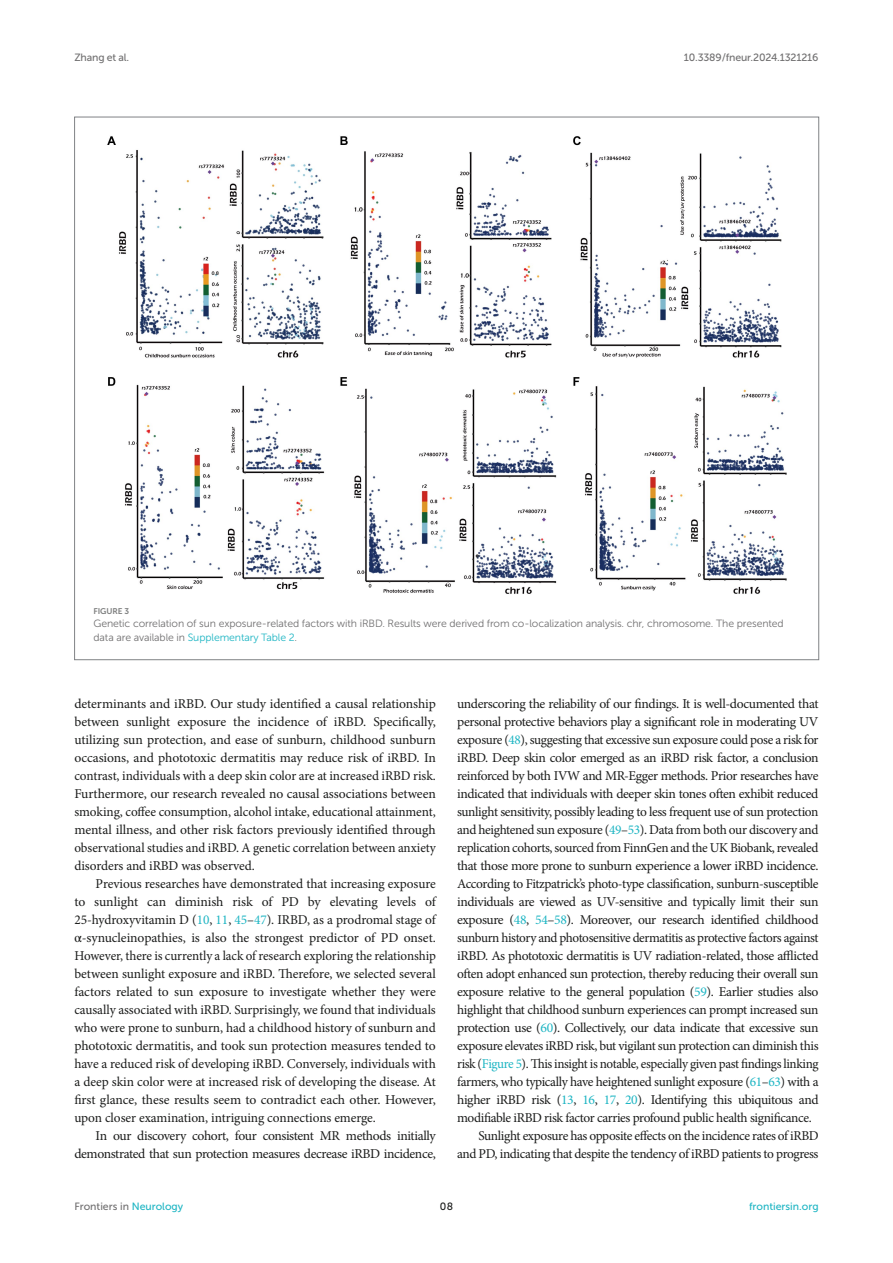
<style>
.page{position:relative;width:893px;height:1263px;background:#fff}
.page>*{position:absolute;margin:0;border:0;box-sizing:border-box;transform-origin:0 0}
.TEXT{font:13.5px/18px "Minion Pro";letter-spacing:-.03em;color:#1b1c1b;text-align:justify}
.TEXT_FLUSH{font:13.5px/18px "Minion Pro";letter-spacing:-.005em;color:#1b1c1b;text-align:justify}
.FIG_LEG{font:10.5px/13.5px "Museo Sans 300";letter-spacing:-.01em;color:#706f70}
.t1{font:10.5px "Museo Sans 500";letter-spacing:-.015em;color:#706f70}
.t2{font:10.5px "Museo Sans 500";color:#1db5c3}
.t3{font:10.5px "Museo Sans 500";color:#1b1c1b}
.FIG_HD{font:8.25px "Museo Sans 700";letter-spacing:-.01em;color:#7e7f7f}
.s1{color:#1db5c3}
.s2{font-family:"STIX General"}
</style>
<div class="page">
<img style="left:107px;top:136px;width:680px;height:458px">
<p class="t1" style="left:74px;top:51px;width:56px">Zhang et al.</p>
<p class="t1" style="left:684px;top:51px;width:136px">10.3389/fneur.2024.1321216</p>
<p class="FIG_HD" style="left:94px;top:606px;width:37px">FIGURE 3</p>
<p class="FIG_LEG" style="left:94px;top:617px;width:692px">Genetic correlation of sun exposure-related factors with iRBD. Results were derived from co-localization analysis. chr, chromosome. The presented data are available in <span class="s1">Supplementary Table 2</span>.</p>
<p class="TEXT_FLUSH" style="left:74px;top:695px;width:363px">determinants and iRBD. Our study identified a causal relationship between sunlight exposure the incidence of iRBD. Specifically, utilizing sun protection, and ease of sunburn, childhood sunburn occasions, and phototoxic dermatitis may reduce risk of iRBD. In contrast, individuals with a deep skin color are at increased iRBD risk.<br>Furthermore, our research revealed no causal associations between smoking, coffee consumption, alcohol intake, educational attainment, mental illness, and other risk factors previously identified through observational studies and iRBD. A genetic correlation between anxiety disorders and iRBD was observed.</p>
<p class="TEXT" style="left:74px;top:875px;width:363px;text-indent:21px">Previous researches have demonstrated that increasing exposure to sunlight can diminish risk of PD by elevating levels of 25-hydroxyvitamin D (<span class="s1">10</span>, <span class="s1">11</span>, <span class="s1">45</span>–<span class="s1">47</span>). IRBD, as a prodromal stage of <span class="s2">α</span>-synucleinopathies, is also the strongest predictor of PD onset.<br>However, there is currently a lack of research exploring the relationship between sunlight exposure and iRBD. Therefore, we selected several factors related to sun exposure to investigate whether they were causally associated with iRBD. Surprisingly, we found that individuals who were prone to sunburn, had a childhood history of sunburn and phototoxic dermatitis, and took sun protection measures tended to have a reduced risk of developing iRBD. Conversely, individuals with a deep skin color were at increased risk of developing the disease. At first glance, these results seem to contradict each other. However, upon closer examination, intriguing connections emerge.</p>
<p class="TEXT" style="left:74px;top:1127px;width:363px;text-align:right">In our discovery cohort, four consistent MR methods initially demonstrated that sun protection measures decrease iRBD incidence,</p>
<p class="TEXT" style="left:457px;top:695px;width:363px">underscoring the reliability of our findings. It is well-documented that personal protective behaviors play a significant role in moderating UV exposure (<span class="s1">48</span>), suggesting that excessive sun exposure could pose a risk for iRBD. Deep skin color emerged as an iRBD risk factor, a conclusion reinforced by both IVW and MR-Egger methods. Prior researches have indicated that individuals with deeper skin tones often exhibit reduced sunlight sensitivity, possibly leading to less frequent use of sun protection and heightened sun exposure (<span class="s1">49</span>–<span class="s1">53</span>). Data from both our discovery and replication cohorts, sourced from FinnGen and the UK Biobank, revealed that those more prone to sunburn experience a lower iRBD incidence.<br>According to Fitzpatrick’s photo-type classification, sunburn-susceptible individuals are viewed as UV-sensitive and typically limit their sun exposure (<span class="s1">48</span>, <span class="s1">54</span>–<span class="s1">58</span>). Moreover, our research identified childhood sunburn history and photosensitive dermatitis as protective factors against iRBD. As phototoxic dermatitis is UV radiation-related, those afflicted often adopt enhanced sun protection, thereby reducing their overall sun exposure relative to the general population (<span class="s1">59</span>). Earlier studies also highlight that childhood sunburn experiences can prompt increased sun protection use (<span class="s1">60</span>). Collectively, our data indicate that excessive sun exposure elevates iRBD risk, but vigilant sun protection can diminish this risk (<span class="s1">Figure 5</span>). This insight is notable, especially given past findings linking farmers, who typically have heightened sunlight exposure (<span class="s1">61</span>–<span class="s1">63</span>) with a higher iRBD risk (<span class="s1">13</span>, <span class="s1">16</span>, <span class="s1">17</span>, <span class="s1">20</span>). Identifying this ubiquitous and modifiable iRBD risk factor carries profound public health significance.</p>
<p class="TEXT" style="left:457px;top:1127px;width:363px;text-align:right">Sunlight exposure has opposite effects on the incidence rates of iRBD and PD, indicating that despite the tendency of iRBD patients to progress</p>
<p class="t1" style="left:74px;top:1200px;width:110px">Frontiers in <span class="s1">Neurology</span></p>
<p class="t3" style="left:440px;top:1200px;width:15px">08</p>
<p class="t2" style="left:749px;top:1200px;width:71px">frontiersin.org</p>
</div>
